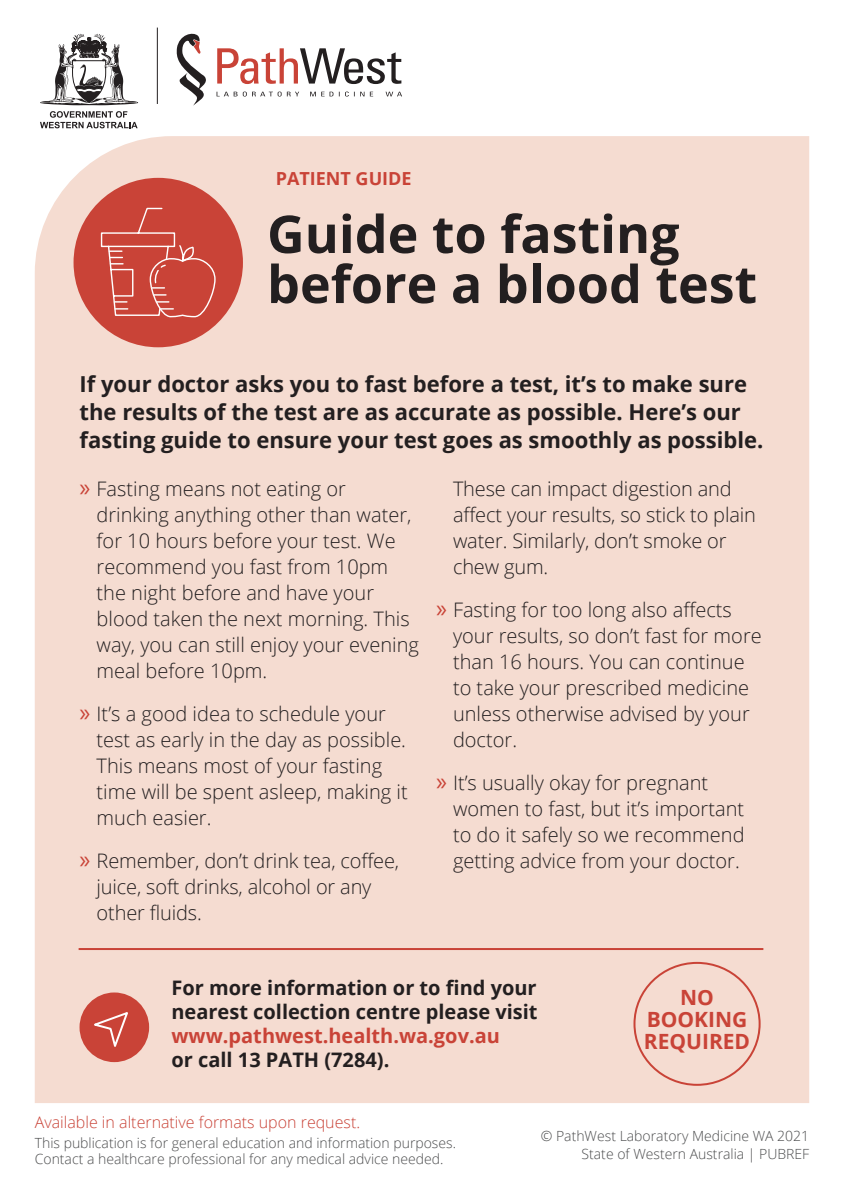
<style>
.page{position:relative;width:842px;height:1191px;background:#fff}
.page>*{position:absolute;margin:0;border:0;box-sizing:border-box;transform-origin:0 0}
.t1{font:700 52px/50px "Open Sans";color:#231f20}
.t2{font:700 22px/28px "Open Sans";color:#231f20}
.t3{font:700 21px/22px "Open Sans";color:#c94337;text-align:center}
.t4{font:300 20px/26px "Open Sans";color:#231f20}
.t5{font:700 20px/24px "Open Sans";color:#231f20}
.t6{font:700 20px "Open Sans";color:#c94337}
.t7{font:700 18px "Open Sans";color:#c94337}
.t8{font:300 16px "Open Sans";color:#c94337}
.t9{font:300 14px/16px "Open Sans";color:#4b4c4d}
.s1{font-family:"Myriad Pro";font-weight:400;font-size:26px;color:#c94337}
</style>
<div class="page">
<svg style="left:176px;top:33px;width:30px;height:73px"></svg>
<svg style="left:217px;top:48px;width:184px;height:36px"></svg>
<svg style="left:217px;top:92px;width:185px;height:4px"></svg>
<svg style="left:40px;top:34px;width:98px;height:71px"></svg>
<svg style="left:40px;top:111px;width:98px;height:17px"></svg>
<hr style="left:157px;top:28px;width:1px;height:76px;background:#231f20">
<div style="left:35px;top:136px;width:774px;height:967px;background:#f5dcd1"></div>
<div style="left:75px;top:179px;width:167px;height:167px;background:#c94337;border-radius:50%"></div>
<svg style="left:100px;top:207px;width:116px;height:111px"></svg>
<hr style="left:79px;top:948px;width:684px;height:2px;background:#c94337">
<div style="left:80px;top:992px;width:69px;height:70px;background:#c94337;border-radius:50%"></div>
<svg style="left:94px;top:1012px;width:34px;height:35px"></svg>
<p class="t7" style="left:276px;top:166px;width:137px">PATIENT GUIDE</p>
<h1 class="t1" style="left:267px;top:208px;width:492px">Guide to fasting before a blood test</h1>
<p class="t2" style="left:80px;top:370px;width:685px">If your doctor asks you to fast before a test, it’s to make sure the results of the test are as accurate as possible. Here’s our fasting guide to ensure your test goes as smoothly as possible.</p>
<p class="t4" style="left:97px;top:475px;width:324px;text-indent:-17px"><span class="s1">»</span> Fasting means not eating or drinking anything other than water, for 10 hours before your test. We recommend you fast from 10pm the night before and have your blood taken the next morning. This way, you can still enjoy your evening meal before 10pm.</p>
<p class="t4" style="left:97px;top:700px;width:313px;text-indent:-17px"><span class="s1">»</span> It’s a good idea to schedule your test as early in the day as possible.<br>This means most of your fasting time will be spent asleep, making it much easier.</p>
<p class="t4" style="left:97px;top:847px;width:304px;text-indent:-17px"><span class="s1">»</span> Remember, don’t drink tea, coffee, juice, soft drinks, alcohol or any other fluids.</p>
<p class="t4" style="left:453px;top:475px;width:304px">These can impact digestion and affect your results, so stick to plain water. Similarly, don’t smoke or chew gum.</p>
<p class="t4" style="left:453px;top:596px;width:310px;text-indent:-17px"><span class="s1">»</span> Fasting for too long also affects your results, so don’t fast for more than 16 hours. You can continue to take your prescribed medicine unless otherwise advised by your doctor.</p>
<p class="t4" style="left:453px;top:769px;width:293px;text-indent:-17px"><span class="s1">»</span> It’s usually okay for pregnant women to fast, but it’s important to do it safely so we recommend getting advice from your doctor.</p>
<p class="t5" style="left:171px;top:975px;width:368px">For more information or to find your nearest collection centre please visit</p>
<p class="t6" style="left:171px;top:1021px;width:330px">www.pathwest.health.wa.gov.au</p>
<p class="t5" style="left:171px;top:1047px;width:219px">or call 13 PATH (7284).</p>
<p class="t3" style="left:644px;top:985px;width:108px">NO<br>BOOKING<br>REQUIRED</p>
<p class="t8" style="left:35px;top:1111px;width:327px">Available in alternative formats upon request.</p>
<p class="t9" style="left:35px;top:1135px;width:423px">This publication is for general education and information purposes.<br>Contact a healthcare professional for any medical advice needed.</p>
<p class="t9" style="left:541px;top:1126px;width:270px;line-height:18px;text-align:right">© PathWest Laboratory Medicine WA 2021<br>State of Western Australia | PUBREF</p>
</div>
